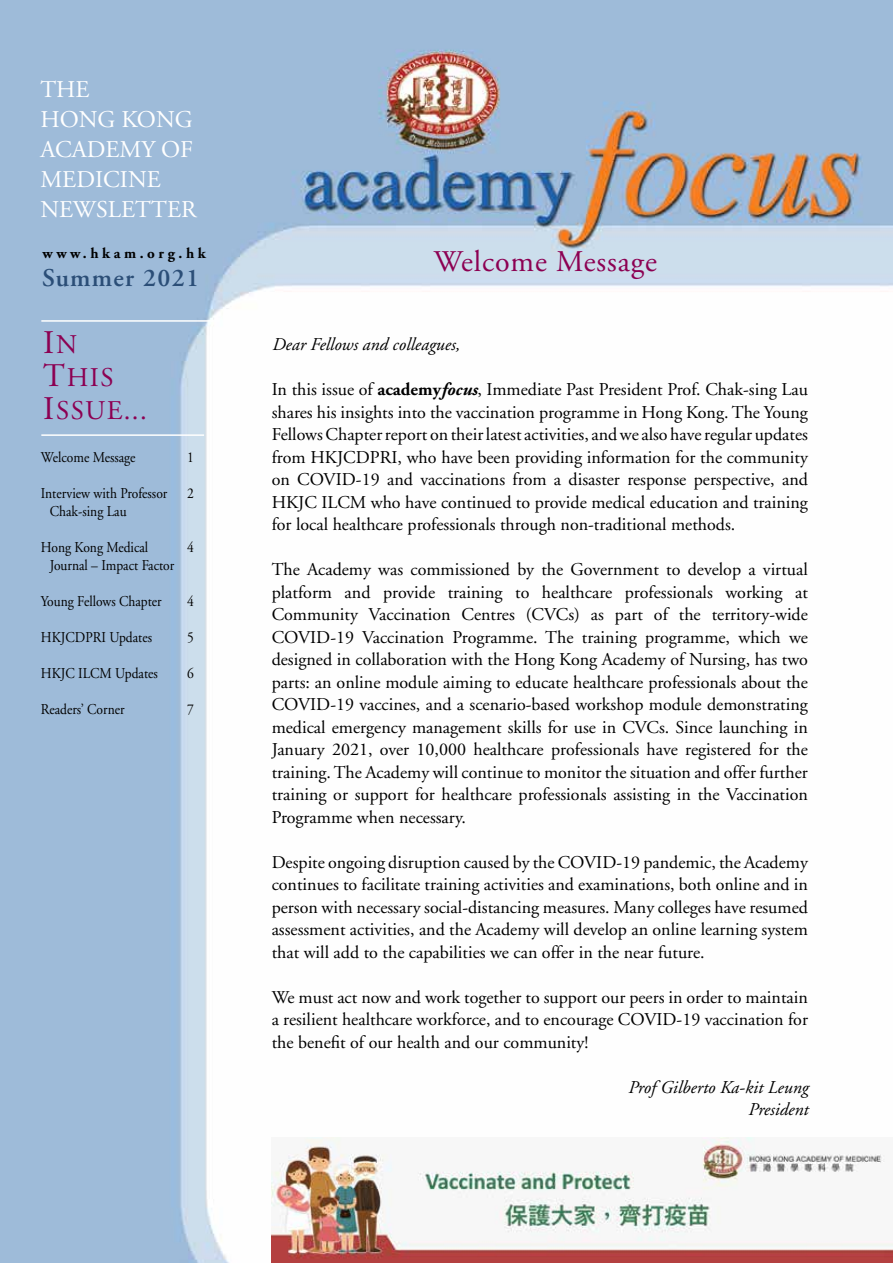
<style>
.page{position:relative;width:893px;height:1263px;background:#fff}
.page>*{position:absolute;margin:0;border:0;box-sizing:border-box;transform-origin:0 0}
.t1{font:33px "Adobe Garamond";color:#8c0052}
.t2{font:30px "Adobe Garamond";letter-spacing:.03em;color:#8c0052}
.t3{font:27px/33px "Adobe Garamond";letter-spacing:.05em;color:#8c0052}
.t4{font:600 25.5px "Adobe Garamond";letter-spacing:.05em;color:#2b4e77}
.t5{font:24px/30px "Adobe Garamond";color:#fff}
.t6{font:18px/22.5px "Adobe Garamond";color:#000;text-align:justify}
.t7{font:italic 18px/22.5px "Adobe Garamond";color:#000;text-align:right}
.t8{font:15px/18px "Adobe Garamond";color:#000;scale:.9 1}
.t9{font:700 15px "Adobe Garamond";letter-spacing:.24em;color:#000}
.s1{font-size:27px}
.s2{font-size:33px}
.s3{font-weight:700}
.s4{font-weight:700;font-style:italic}
</style>
<div class="page">
<img style="left:0;top:0;width:893px;height:1263px">
<hr style="left:41px;top:320px;width:179px;height:2px;background:#fff">
<hr style="left:41px;top:434px;width:163px;height:2px;background:#fff">
<img style="left:271px;top:1137px;width:622px;height:126px">
<h3 class="t5" style="left:40px;top:75px;width:158px">THE<br>HONG KONG<br>ACADEMY OF<br>MEDICINE<br>NEWSLETTER</h3>
<p class="t9" style="left:43px;top:245px;width:165px">www.hkam.org.hk</p>
<h3 class="t4" style="left:42px;top:264px;width:158px">Summer 2021</h3>
<h1 class="t1" style="left:43px;top:324px;width:35px">I<span class="s1">N</span></h1>
<h3 class="t3" style="left:43px;top:361px;width:105px"><span class="s2">T</span>HIS<br><span class="s2">I</span>SSUE...</h3>
<p class="t8" style="left:41px;top:448px;width:107px">Welcome Message</p>
<p class="t8" style="left:50px;top:484px;width:132px;text-indent:-9px">Interview with Professor<br>Chak-sing Lau</p>
<p class="t8" style="left:50px;top:538px;width:140px;text-indent:-9px">Hong Kong Medical<br>Journal – Impact Factor</p>
<p class="t8" style="left:41px;top:592px;width:136px">Young Fellows Chapter</p>
<p class="t8" style="left:41px;top:628px;width:125px">HKJCDPRI Updates</p>
<p class="t8" style="left:41px;top:664px;width:132px">HKJC ILCM Updates</p>
<p class="t8" style="left:41px;top:700px;width:95px">Readers’ Corner</p>
<p class="t8" style="left:187px;top:448px;width:9px">1</p>
<p class="t8" style="left:187px;top:484px;width:9px">2</p>
<p class="t8" style="left:187px;top:538px;width:9px">4</p>
<p class="t8" style="left:187px;top:592px;width:9px">4</p>
<p class="t8" style="left:187px;top:628px;width:9px">5</p>
<p class="t8" style="left:187px;top:664px;width:9px">6</p>
<p class="t8" style="left:187px;top:700px;width:9px">7</p>
<h2 class="t2" style="left:434px;top:245px;width:225px">Welcome Message</h2>
<p class="t7" style="left:272px;top:334px;width:189px">Dear Fellows and colleagues,</p>
<p class="t6" style="left:272px;top:379px;width:538px">In this issue of <span class="s3">academy</span><span class="s4">focus</span>, Immediate Past President Prof. Chak-sing Lau shares his insights into the vaccination programme in Hong Kong. The Young Fellows Chapter report on their latest activities, and we also have regular updates from HKJCDPRI, who have been providing information for the community on COVID-19 and vaccinations from a disaster response perspective, and HKJC ILCM who have continued to provide medical education and training for local healthcare professionals through non-traditional methods.</p>
<p class="t6" style="left:272px;top:559px;width:538px">The Academy was commissioned by the Government to develop a virtual platform and provide training to healthcare professionals working at Community Vaccination Centres (CVCs) as part of the territory-wide COVID-19 Vaccination Programme. The training programme, which we designed in collaboration with the Hong Kong Academy of Nursing, has two parts: an online module aiming to educate healthcare professionals about the COVID-19 vaccines, and a scenario-based workshop module demonstrating medical emergency management skills for use in CVCs. Since launching in January 2021, over 10,000 healthcare professionals have registered for the training. The Academy will continue to monitor the situation and offer further training or support for healthcare professionals assisting in the Vaccination Programme when necessary.</p>
<p class="t6" style="left:272px;top:851px;width:538px">Despite ongoing disruption caused by the COVID-19 pandemic, the Academy continues to facilitate training activities and examinations, both online and in person with necessary social-distancing measures. Many colleges have resumed assessment activities, and the Academy will develop an online learning system that will add to the capabilities we can offer in the near future.</p>
<p class="t6" style="left:272px;top:986px;width:538px">We must act now and work together to support our peers in order to maintain a resilient healthcare workforce, and to encourage COVID-19 vaccination for the benefit of our health and our community!</p>
<p class="t7" style="left:628px;top:1076px;width:182px">Prof Gilberto Ka-kit Leung<br>President</p>
</div>
